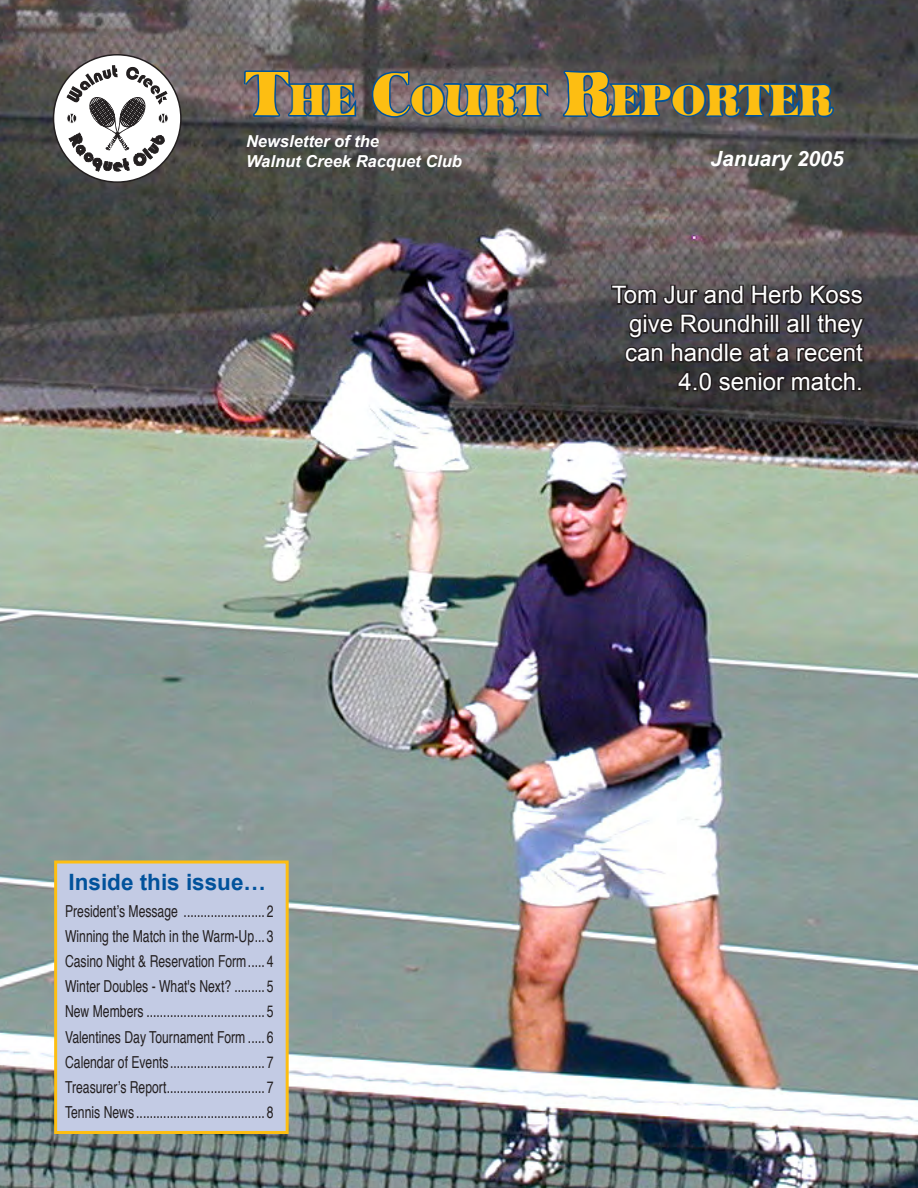
<style>
.page{position:relative;width:918px;height:1188px;background:#fff}
.page>*{position:absolute;margin:0;border:0;box-sizing:border-box;transform-origin:0 0}
.t1{font:37.8px "Doughboy";color:#fdbe12}
.Heading_1{font:24px/28.8px "Arial";color:#fff;text-align:right}
.t2{font:700 22.5px "Arial";color:#01529b}
.t3{font:italic 700 21px "Arial";color:#fff}
.t4{font:condensed 16.5px "Helvetica";color:#231f20;scale:.9 1}
.t5{font:italic 700 16.5px/19.8px "Arial";color:#fff}
.s1{font-size:54px}
</style>
<div class="page">
<img style="left:0;top:0;width:918px;height:1188px">
<div style="left:56px;top:862px;width:231px;height:270px;background:#c3cbe4"></div>
<div style="left:54px;top:861px;width:235px;height:273px;border:3px solid #fdbe12"></div>
<svg style="left:242px;top:67px;width:116px;height:52px;background:#556179"></svg>
<svg style="left:370px;top:70px;width:180px;height:81px;background:#5b6170"></svg>
<svg style="left:560px;top:69px;width:276px;height:82px;background:#475362"></svg>
<svg style="left:610px;top:283px;width:257px;height:111px;background:#353336"></svg>
<svg style="left:54px;top:55px;width:127px;height:127px"></svg>
<svg style="left:106px;top:65px;width:12px;height:14px"></svg>
<p class="t1" style="left:245px;top:72px;width:588px"><span class="s1">T</span>HE <span class="s1">C</span>OURT <span class="s1">R</span>EPORTER</p>
<p class="t3" style="left:711px;top:147px;width:135px">January 2005</p>
<p class="t5" style="left:246px;top:131px;width:218px">Newsletter of the<br>Walnut Creek Racquet Club</p>
<p class="t2" style="left:69px;top:869px;width:199px">Inside this issue…</p>
<p class="t4" style="left:65px;top:901px;width:233px">President’s Message ........................ 2</p>
<p class="t4" style="left:65px;top:926px;width:233px">Winning the Match in the Warm-Up... 3</p>
<p class="t4" style="left:65px;top:951px;width:233px">Casino Night &amp; Reservation Form..... 4</p>
<p class="t4" style="left:65px;top:976px;width:233px">Winter Doubles - What's Next? ......... 5</p>
<p class="t4" style="left:65px;top:1001px;width:233px">New Members ................................... 5</p>
<p class="t4" style="left:65px;top:1027px;width:233px">Valentines Day Tournament Form ..... 6</p>
<p class="t4" style="left:65px;top:1052px;width:233px">Calendar of Events............................ 7</p>
<p class="t4" style="left:65px;top:1077px;width:233px">Treasurer’s Report............................. 7</p>
<p class="t4" style="left:65px;top:1102px;width:233px">Tennis News ...................................... 8</p>
<p class="Heading_1" style="left:612px;top:281px;width:252px">Tom Jur and Herb Koss give Roundhill all they can handle at a recent<br>4.0 senior match.</p>
</div>
